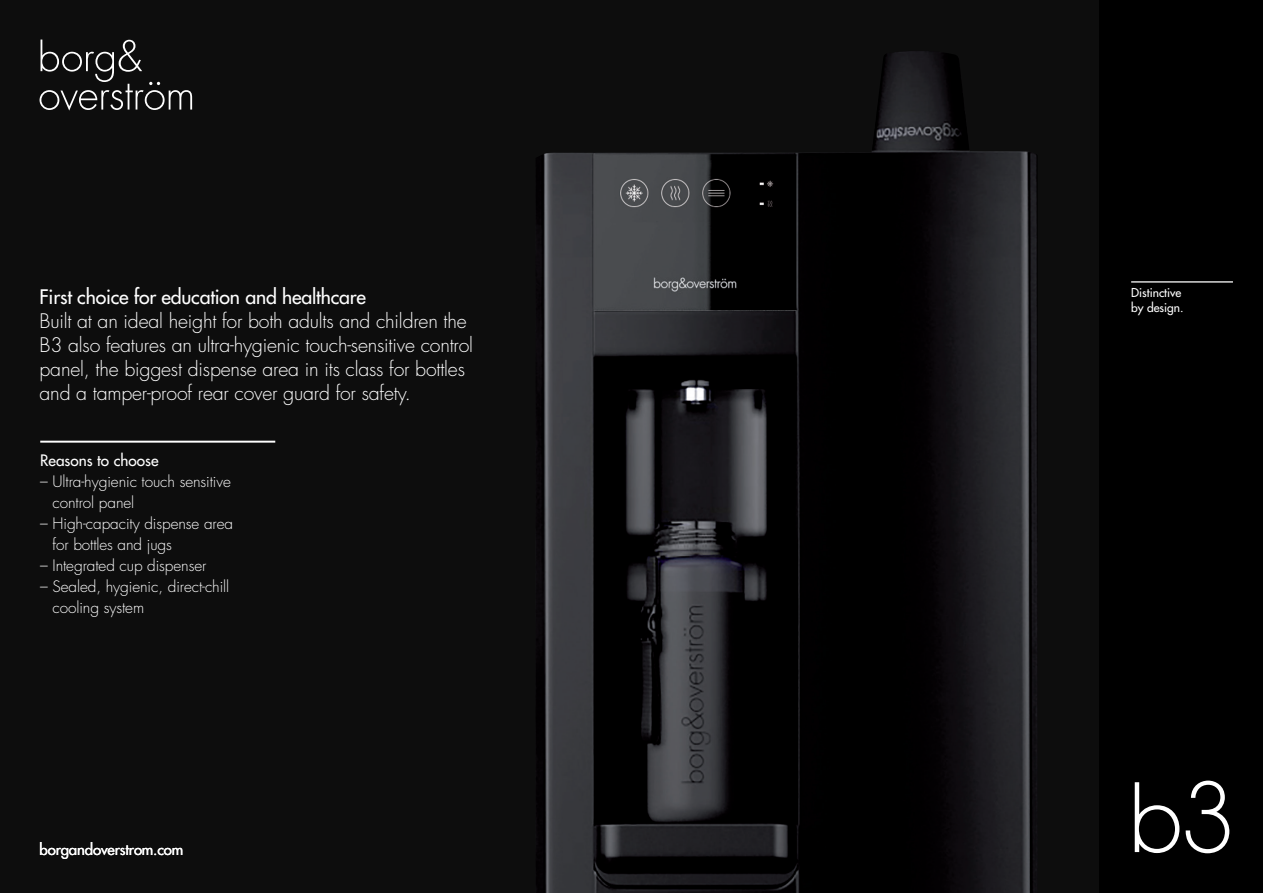
<style>
.page{position:relative;width:1263px;height:893px;background:#0d0d0d}
.page>*{position:absolute;margin:0;border:0;box-sizing:border-box;transform-origin:0 0}
.body{font:300 19.5px/24px "Futura Std";letter-spacing:-.01em;color:#fff}
.body-2{font:500 19.5px "Futura Std";letter-spacing:-.01em;color:#fff}
.body-3{font:300 15.3px "Futura Std";letter-spacing:-.005em;color:#fff}
._7_8pt_Futura_Medium{font:500 15.3px "Futura Std";color:#fff}
._7_8pt_Futura_Medium-2{font:500 15px "Futura Std";letter-spacing:-.01em;color:#fff}
._7_8pt_Futura_Medium-3{font:500 12px/15px "Futura Std";color:#fff}
</style>
<div class="page">
<svg style="left:40px;top:40px;width:152px;height:71px"></svg>
<hr style="left:40px;top:441px;width:235px;height:2px;background:#fff">
<div style="left:1100px;top:0;width:163px;height:893px;background:#000"></div>
<svg style="left:1134px;top:780px;width:95px;height:73px"></svg>
<hr style="left:1131px;top:281px;width:102px;height:2px;background:#fff">
<img style="left:536px;top:51px;width:501px;height:842px">
<p class="body-2" style="left:40px;top:284px;width:328px">First choice for education and healthcare</p>
<p class="body" style="left:40px;top:309px;width:435px">Built at an ideal height for both adults and children the B3 also features an ultra-hygienic touch-sensitive control panel, the biggest dispense area in its class for bottles and a tamper-proof rear cover guard for safety.</p>
<p class="_7_8pt_Futura_Medium" style="left:40px;top:450px;width:120px">Reasons to choose</p>
<p class="body-3" style="left:40px;top:472px;width:192px">– Ultra-hygienic touch sensitive</p>
<p class="body-3" style="left:53px;top:493px;width:83px">control panel</p>
<p class="body-3" style="left:40px;top:514px;width:194px">– High-capacity dispense area</p>
<p class="body-3" style="left:53px;top:535px;width:121px">for bottles and jugs</p>
<p class="body-3" style="left:40px;top:556px;width:168px">– Integrated cup dispenser</p>
<p class="body-3" style="left:40px;top:577px;width:191px">– Sealed, hygienic, direct-chill</p>
<p class="body-3" style="left:53px;top:598px;width:93px">cooling system</p>
<p class="_7_8pt_Futura_Medium-2" style="left:40px;top:840px;width:145px">borgandoverstrom.com</p>
<p class="_7_8pt_Futura_Medium-3" style="left:1131px;top:286px;width:53px">Beautifully refresh ng</p>
<p class="_7_8pt_Futura_Medium-3" style="left:1131px;top:286px;width:54px">Distinctive by design.</p>
</div>
